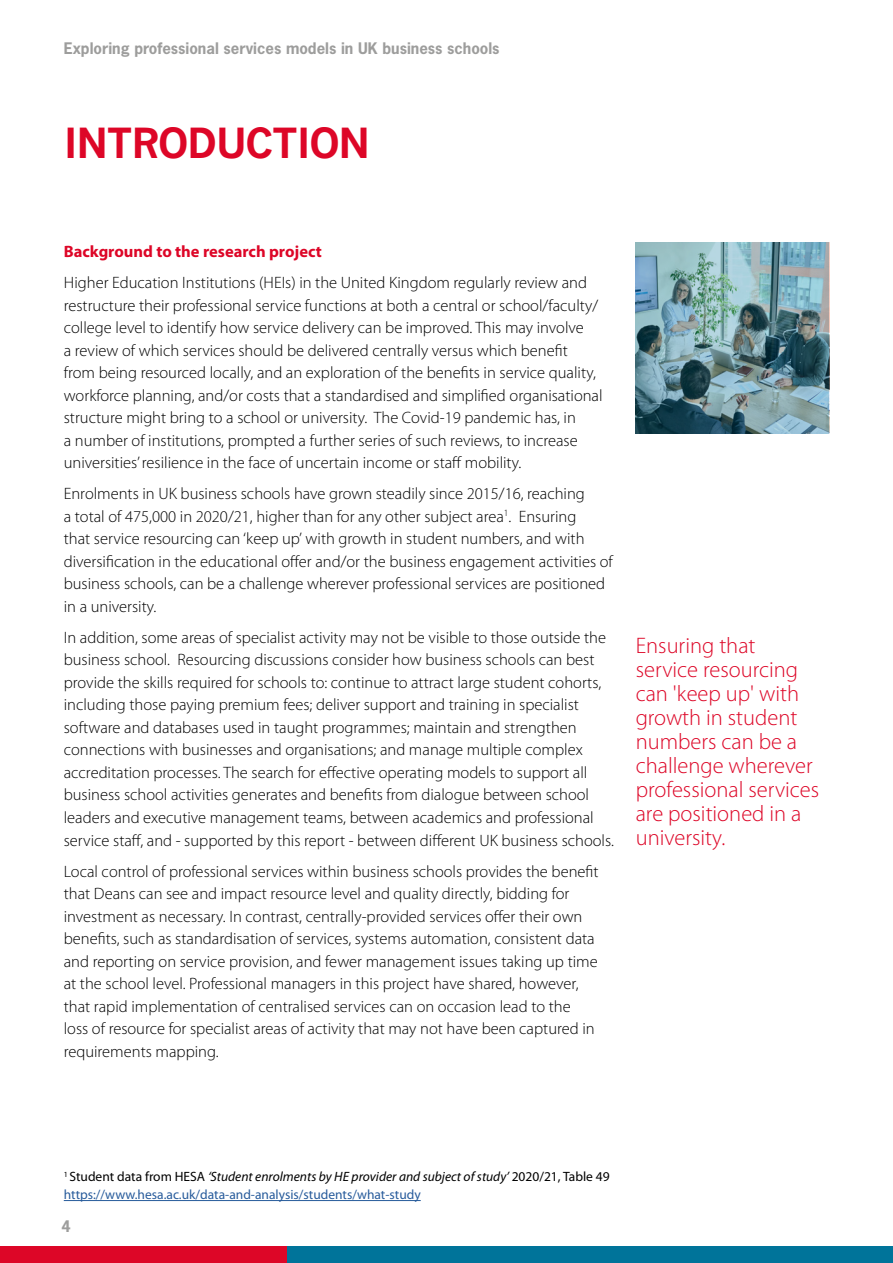
<style>
.page{position:relative;width:893px;height:1263px;background:#fff}
.page>*{position:absolute;margin:0;border:0;box-sizing:border-box;transform-origin:0 0}
.t1{font:700 40.5px "News Gothic";letter-spacing:-.03em;color:#dd0627}
.t2{font:300 22.5px/24px "Myriad Pro";color:#dd0627}
.t3{font:300 16.5px/22.5px "Myriad Pro";color:#000}
.t4{font:700 16.5px "Myriad Pro";color:#dd0627}
.t5{font:700 15px "News Gothic Std";color:#9d9d9c}
.t6{font:13.5px/18px "Myriad Pro";color:#275b9b}
.s1{color:#000}
.s2{font-style:italic;color:#000}
</style>
<div class="page">
<div style="left:286px;top:1246px;width:607px;height:17px;background:#00749a"></div>
<div style="left:0;top:1246px;width:286px;height:17px;background:#dd0627"></div>
<img style="left:636px;top:242px;width:193px;height:192px">
<hr style="left:64px;top:1200px;width:357px;height:1px;background:#275b9b">
<p class="t5" style="left:64px;top:39px;width:437px">Exploring professional services models in UK business schools</p>
<h1 class="t1" style="left:64px;top:119px;width:308px">INTRODUCTION</h1>
<p class="t4" style="left:64px;top:241px;width:260px">Background to the research project</p>
<p class="t3" style="left:64px;top:272px;width:540px">Higher Education Institutions (HEIs) in the United Kingdom regularly review and restructure their professional service functions at both a central or school/faculty/ college level to identify how service delivery can be improved. This may involve<br>a review of which services should be delivered centrally versus which benefit from being resourced locally, and an exploration of the benefits in service quality, workforce planning, and/or costs that a standardised and simplified organisational structure might bring to a school or university. The Covid-19 pandemic has, in<br>a number of institutions, prompted a further series of such reviews, to increase universities’ resilience in the face of uncertain income or staff mobility.</p>
<p class="t3" style="left:64px;top:483px;width:551px">Enrolments in UK business schools have grown steadily since 2015/16, reaching<br>a total of 475,000 in 2020/21, higher than for any other subject area<sup>1</sup>. Ensuring<br>that service resourcing can ‘keep up’ with growth in student numbers, and with diversification in the educational offer and/or the business engagement activities of business schools, can be a challenge wherever professional services are positioned in a university.</p>
<p class="t3" style="left:64px;top:626px;width:552px">In addition, some areas of specialist activity may not be visible to those outside the business school. Resourcing discussions consider how business schools can best provide the skills required for schools to: continue to attract large student cohorts, including those paying premium fees; deliver support and training in specialist software and databases used in taught programmes; maintain and strengthen connections with businesses and organisations; and manage multiple complex accreditation processes. The search for effective operating models to support all business school activities generates and benefits from dialogue between school leaders and executive management teams, between academics and professional service staff, and - supported by this report - between different UK business schools.</p>
<p class="t3" style="left:64px;top:860px;width:536px">Local control of professional services within business schools provides the benefit that Deans can see and impact resource level and quality directly, bidding for investment as necessary. In contrast, centrally-provided services offer their own benefits, such as standardisation of services, systems automation, consistent data and reporting on service provision, and fewer management issues taking up time at the school level. Professional managers in this project have shared, however, that rapid implementation of centralised services can on occasion lead to the loss of resource for specialist areas of activity that may not have been captured in requirements mapping.</p>
<h2 class="t2" style="left:636px;top:634px;width:185px">Ensuring that service resourcing can 'keep up' with growth in student numbers can be a challenge wherever professional services are positioned in a university.</h2>
<p class="t6" style="left:64px;top:1167px;width:547px"><sup>1</sup> <span class="s1">Student data from HESA</span> <span class="s2">‘Student enrolments by HE provider and subject of study’</span> <span class="s1">2020/21, Table 49 </span>https://www.hesa.ac.uk/data-and-analysis/students/what-study</p>
<p class="t5" style="left:62px;top:1216px;width:11px">4</p>
</div>
